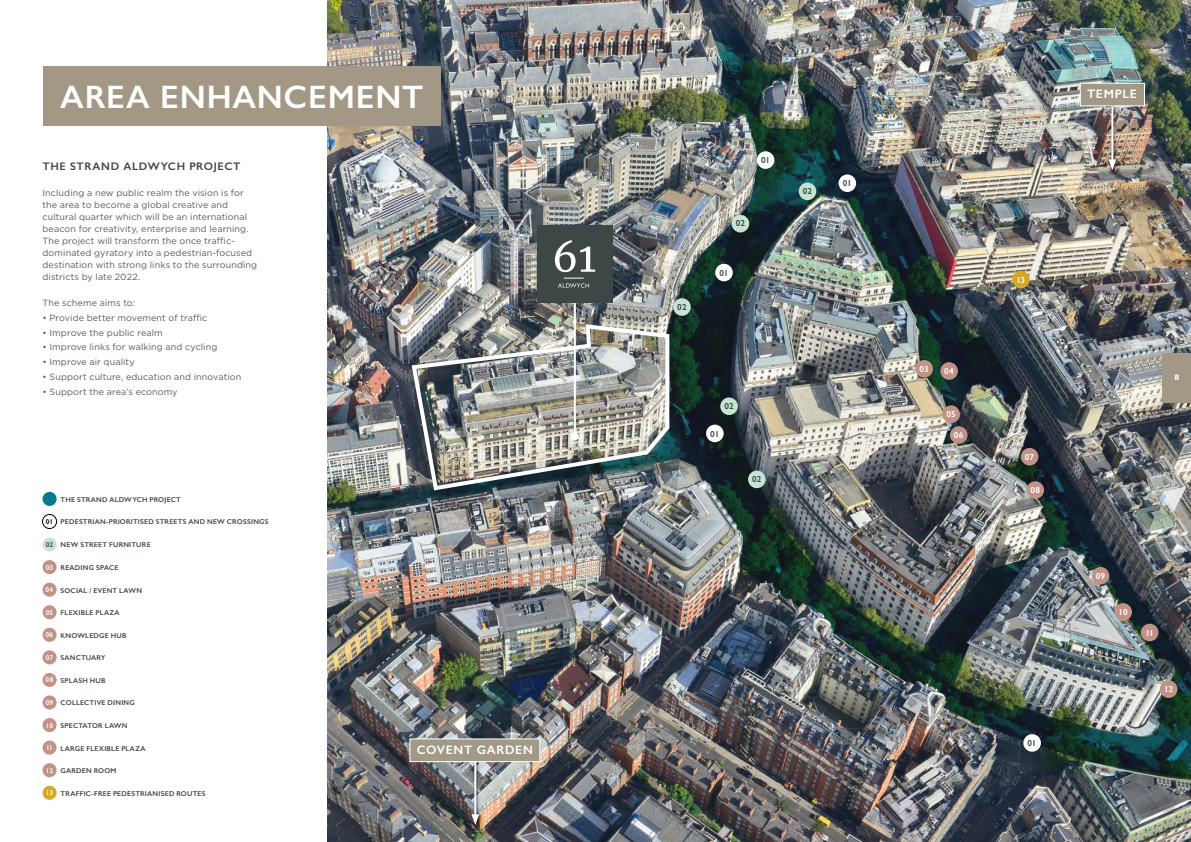
<style>
.page{position:relative;width:1191px;height:842px;background:#fff}
.page>*{position:absolute;margin:0;border:0;box-sizing:border-box;transform-origin:0 0}
.t1{font:600 32.6px "Gill Sans";letter-spacing:.03em;color:#fff}
.t2{font:600 12.3px "Gill Sans";letter-spacing:.055em;color:#fff}
.t3{font:600 11px "Gill Sans";letter-spacing:.055em;color:#3d4745}
.t4{font:9px/12px "Gotham";letter-spacing:.01em;color:#625857}
.t5{font:600 8.8px "Gill Sans";letter-spacing:.015em;color:#fff}
.t6{font:600 8.8px "Gill Sans";letter-spacing:-.005em;color:#3d4745}
.t7{font:700 8px "Gill Sans";color:#fff}
.t8{font:600 7px "Gill Sans";letter-spacing:.03em;color:#3d4745}
.s1{color:#000}
.s2{color:#fff}
</style>
<div class="page">
<div style="left:43px;top:560px;width:14px;height:14px;background:#c29287;border-radius:50%"></div>
<img style="left:327px;top:0;width:864px;height:842px">
<div style="left:470px;top:759px;width:12px;height:69px;background:#000;opacity:.75"></div>
<hr style="left:474px;top:761px;width:2px;height:57px;background:#fff">
<svg style="left:471px;top:814px;width:8px;height:11px"></svg>
<div style="left:409px;top:738px;width:131px;height:24px;background:#a29987;border:1px solid #fff"></div>
<div style="left:1079px;top:83px;width:65px;height:23px;background:#a29987;border:1px solid #fff"></div>
<div style="left:1107px;top:105px;width:12px;height:69px;background:#000;opacity:.75"></div>
<hr style="left:1111px;top:106px;width:2px;height:57px;background:#fff">
<svg style="left:1108px;top:159px;width:8px;height:11px"></svg>
<hr style="left:574px;top:288px;width:2px;height:148px;background:#fff">
<div style="left:43px;top:67px;width:397px;height:59px;background:#a39886"></div>
<div style="left:42px;top:514px;width:15px;height:15px;border:1px solid #000;border-radius:50%"></div>
<div style="left:43px;top:537px;width:14px;height:14px;background:#c7e3d4;border-radius:50%"></div>
<div style="left:43px;top:583px;width:14px;height:14px;background:#c29287;border-radius:50%"></div>
<div style="left:43px;top:650px;width:14px;height:14px;background:#c29287;border-radius:50%"></div>
<div style="left:43px;top:605px;width:14px;height:14px;background:#c29287;border-radius:50%"></div>
<div style="left:43px;top:628px;width:14px;height:14px;background:#c29287;border-radius:50%"></div>
<div style="left:43px;top:673px;width:14px;height:14px;background:#c29287;border-radius:50%"></div>
<div style="left:43px;top:695px;width:14px;height:14px;background:#c29287;border-radius:50%"></div>
<div style="left:43px;top:718px;width:14px;height:14px;background:#c29287;border-radius:50%"></div>
<div style="left:43px;top:763px;width:14px;height:14px;background:#c29287;border-radius:50%"></div>
<div style="left:43px;top:741px;width:14px;height:14px;background:#c29287;border-radius:50%"></div>
<div style="left:43px;top:786px;width:14px;height:14px;background:#d6a826;border-radius:50%"></div>
<div style="left:43px;top:492px;width:14px;height:14px;background:#007b92;border-radius:50%"></div>
<div style="left:1162px;top:354px;width:29px;height:49px;background:#a39886"></div>
<img style="left:409px;top:322px;width:262px;height:171px">
<div style="left:537px;top:225px;width:75px;height:78px;background:#3d4745"></div>
<svg style="left:558px;top:278px;width:31px;height:10px"></svg>
<svg style="left:555px;top:240px;width:40px;height:32px"></svg>
<div style="left:706px;top:425px;width:17px;height:17px;background:#fff;border-radius:50%"></div>
<div style="left:1023px;top:734px;width:18px;height:18px;background:#fff;border-radius:50%"></div>
<div style="left:715px;top:264px;width:18px;height:17px;background:#fff;border-radius:50%"></div>
<div style="left:838px;top:174px;width:18px;height:18px;background:#fff;border-radius:50%"></div>
<div style="left:757px;top:151px;width:17px;height:18px;background:#fff;border-radius:50%"></div>
<div style="left:798px;top:183px;width:18px;height:17px;background:#c7e3d4;border-radius:50%"></div>
<div style="left:731px;top:215px;width:18px;height:17px;background:#c7e3d4;border-radius:50%"></div>
<div style="left:673px;top:298px;width:18px;height:18px;background:#c7e3d4;border-radius:50%"></div>
<div style="left:720px;top:397px;width:18px;height:18px;background:#c7e3d4;border-radius:50%"></div>
<div style="left:748px;top:471px;width:17px;height:17px;background:#c7e3d4;border-radius:50%"></div>
<div style="left:940px;top:362px;width:18px;height:18px;background:#c29287;border-radius:50%"></div>
<div style="left:1012px;top:271px;width:17px;height:17px;background:#d6a826;border-radius:50%"></div>
<div style="left:1020px;top:448px;width:18px;height:17px;background:#c29287;border-radius:50%"></div>
<div style="left:915px;top:360px;width:18px;height:18px;background:#c29287;border-radius:50%"></div>
<div style="left:942px;top:405px;width:18px;height:18px;background:#c29287;border-radius:50%"></div>
<div style="left:950px;top:426px;width:17px;height:18px;background:#c29287;border-radius:50%"></div>
<div style="left:1091px;top:567px;width:18px;height:18px;background:#c29287;border-radius:50%"></div>
<div style="left:1114px;top:603px;width:18px;height:18px;background:#c29287;border-radius:50%"></div>
<div style="left:1159px;top:680px;width:18px;height:18px;background:#c29287;border-radius:50%"></div>
<div style="left:1140px;top:624px;width:18px;height:17px;background:#c29287;border-radius:50%"></div>
<div style="left:1026px;top:481px;width:18px;height:18px;background:#c29287;border-radius:50%"></div>
<h1 class="t1" style="left:60px;top:78px;width:365px">AREA ENHANCEMENT</h1>
<h2 class="t2" style="left:1087px;top:87px;width:51px">TEMPLE</h2>
<p class="t3" style="left:43px;top:159px;width:199px">THE STRAND ALDWYCH PROJECT</p>
<p class="t4" style="left:43px;top:186px;width:216px">Including a new public realm the vision is for the area to become a global creative and cultural quarter which will be an international beacon for creativity, enterprise and learning.<br>The project will transform the once traffic&shy;dominated gyratory into a pedestrian-focused destination with strong links to the surrounding districts by late 2022.</p>
<p class="t4" style="left:43px;top:297px;width:94px">The scheme aims to:</p>
<p class="t4" style="left:43px;top:311px;width:166px">• Provide better movement of traffic</p>
<p class="t4" style="left:43px;top:326px;width:122px">• Improve the public realm</p>
<p class="t4" style="left:43px;top:341px;width:176px">• Improve links for walking and cycling</p>
<p class="t4" style="left:43px;top:356px;width:94px">• Improve air quality</p>
<p class="t4" style="left:43px;top:371px;width:200px">• Support culture, education and innovation</p>
<p class="t4" style="left:43px;top:386px;width:137px">• Support the area’s economy</p>
<p class="t8" style="left:61px;top:495px;width:122px">THE STRAND ALDWYCH PROJECT</p>
<p class="t8" style="left:46px;top:518px;width:224px"><span class="s1">01</span> PEDESTRIAN-PRIORITISED STREETS AND NEW CROSSINGS</p>
<p class="t8" style="left:46px;top:541px;width:106px">02 NEW STREET FURNITURE</p>
<p class="t8" style="left:46px;top:586px;width:98px"><span class="s2">04</span> SOCIAL / EVENT LAWN</p>
<p class="t8" style="left:46px;top:563px;width:74px"><span class="s2">03</span> READING SPACE</p>
<p class="t8" style="left:46px;top:608px;width:76px"><span class="s2">05</span> FLEXIBLE PLAZA</p>
<p class="t8" style="left:46px;top:631px;width:82px"><span class="s2">06</span> KNOWLEDGE HUB</p>
<p class="t8" style="left:46px;top:676px;width:61px"><span class="s2">08</span> SPLASH HUB</p>
<p class="t8" style="left:46px;top:699px;width:91px"><span class="s2">09</span> COLLECTIVE DINING</p>
<p class="t8" style="left:46px;top:721px;width:83px"><span class="s2">10</span> SPECTATOR LAWN</p>
<p class="t8" style="left:46px;top:766px;width:72px"><span class="s2">12</span> GARDEN ROOM</p>
<p class="t8" style="left:46px;top:654px;width:61px"><span class="s2">07</span> SANCTUARY</p>
<p class="t8" style="left:46px;top:744px;width:101px"><span class="s2">11</span> LARGE FLEXIBLE PLAZA</p>
<p class="t8" style="left:46px;top:789px;width:161px"><span class="s2">13</span> TRAFFIC-FREE PEDESTRIANISED ROUTES</p>
<h2 class="t2" style="left:417px;top:742px;width:118px">COVENT GARDEN</h2>
<p class="t6" style="left:677px;top:301px;width:11px">02</p>
<p class="t6" style="left:761px;top:155px;width:11px">01</p>
<p class="t6" style="left:735px;top:218px;width:11px">02</p>
<p class="t6" style="left:719px;top:267px;width:11px">01</p>
<p class="t6" style="left:803px;top:186px;width:11px">02</p>
<p class="t6" style="left:842px;top:178px;width:11px">01</p>
<p class="t6" style="left:724px;top:401px;width:11px">02</p>
<p class="t6" style="left:710px;top:428px;width:11px">01</p>
<p class="t6" style="left:752px;top:474px;width:11px">02</p>
<p class="t5" style="left:919px;top:364px;width:11px">03</p>
<p class="t5" style="left:944px;top:366px;width:11px">04</p>
<p class="t5" style="left:946px;top:409px;width:11px">05</p>
<p class="t5" style="left:954px;top:430px;width:11px">06</p>
<p class="t5" style="left:1016px;top:275px;width:10px">13</p>
<p class="t5" style="left:1025px;top:452px;width:11px">07</p>
<p class="t5" style="left:1030px;top:485px;width:11px">08</p>
<p class="t6" style="left:1027px;top:738px;width:11px">01</p>
<p class="t7" style="left:1174px;top:371px;width:6px">8</p>
<p class="t5" style="left:1095px;top:571px;width:11px">09</p>
<p class="t5" style="left:1118px;top:607px;width:11px">10</p>
<p class="t5" style="left:1145px;top:627px;width:10px">11</p>
<p class="t5" style="left:1164px;top:684px;width:10px">12</p>
</div>
